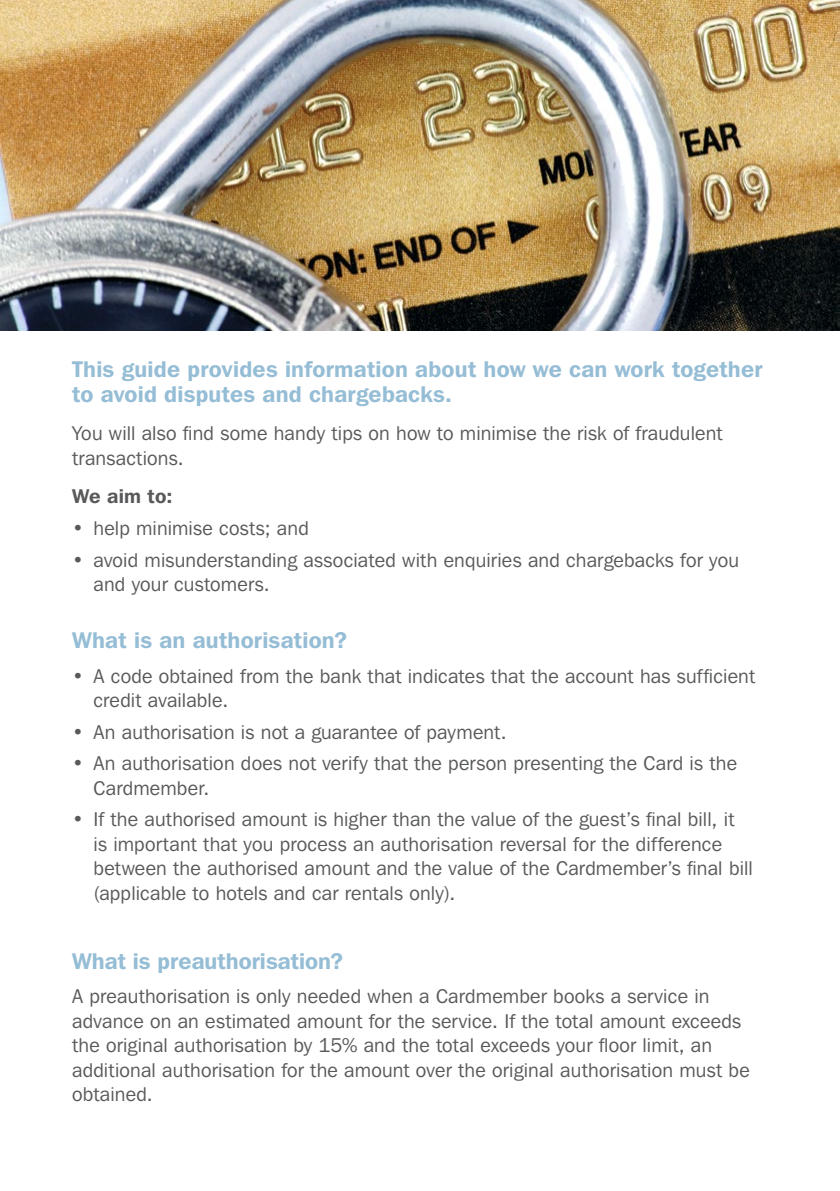
<style>
.page{position:relative;width:840px;height:1191px;background:#fff}
.page>*{position:absolute;margin:0;border:0;box-sizing:border-box;transform-origin:0 0}
.t1{font:600 22.6px/24.4px "Franklin Gothic IT Cby BT";letter-spacing:.01em;color:#95bdd5}
.t2{font:19.8px/24.4px "Franklin Gothic IT Cby BT";letter-spacing:.01em;color:#58595b}
.t3{font:600 19.8px "Franklin Gothic IT Cby BT";letter-spacing:.01em;color:#58595b}
</style>
<div class="page">
<img style="left:0;top:0;width:839px;height:330px">
<p class="t1" style="left:72px;top:356px;width:691px">This guide provides information about how we can work together to avoid disputes and chargebacks.</p>
<p class="t2" style="left:72px;top:421px;width:651px">You will also find some handy tips on how to minimise the risk of fraudulent transactions.</p>
<p class="t3" style="left:72px;top:484px;width:102px">We aim to:</p>
<p class="t2" style="left:72px;top:515px;width:238px">• help minimise costs; and</p>
<p class="t2" style="left:93px;top:547px;width:646px;text-indent:-21px">• avoid misunderstanding associated with enquiries and chargebacks for you and your customers.</p>
<p class="t1" style="left:72px;top:627px;width:276px">What is an authorisation?</p>
<p class="t2" style="left:93px;top:663px;width:662px;text-indent:-21px">• A code obtained from the bank that indicates that the account has sufficient credit available.</p>
<p class="t2" style="left:72px;top:719px;width:436px">• An authorisation is not a guarantee of payment.</p>
<p class="t2" style="left:93px;top:751px;width:644px;text-indent:-21px">• An authorisation does not verify that the person presenting the Card is the<br>Cardmember.</p>
<p class="t2" style="left:93px;top:807px;width:660px;text-indent:-21px">• If the authorised amount is higher than the value of the guest’s final bill, it is important that you process an authorisation reversal for the difference between the authorised amount and the value of the Cardmember’s final bill (applicable to hotels and car rentals only).</p>
<p class="t1" style="left:72px;top:948px;width:272px">What is preauthorisation?</p>
<p class="t2" style="left:72px;top:984px;width:678px">A preauthorisation is only needed when a Cardmember books a service in advance on an estimated amount for the service. If the total amount exceeds the original authorisation by 15% and the total exceeds your floor limit, an additional authorisation for the amount over the original authorisation must be obtained.</p>
</div>
